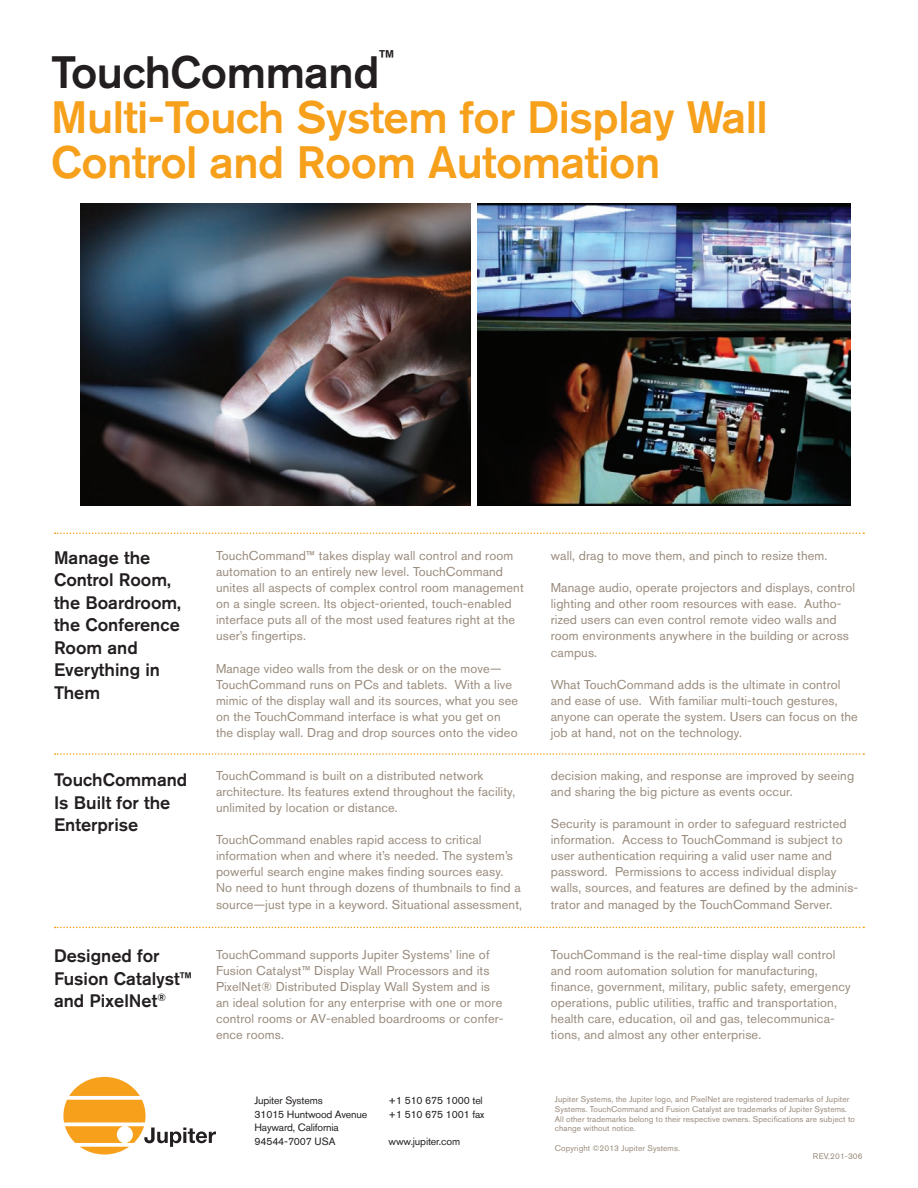
<style>
.page{position:relative;width:918px;height:1188px;background:#fff}
.page>*{position:absolute;margin:0;border:0;box-sizing:border-box;transform-origin:0 0}
.t1{font:500 45px/45px "Akzidenz Grotesk BQ";letter-spacing:-.01em;color:#f6a01b}
.t2{font:500 45px "Akzidenz Grotesk BQ";letter-spacing:-.01em;color:#231f20}
.t3{font:500 22.5px "Akzidenz Grotesk BQ";color:#231f20}
.t4{font:500 18px/22.5px "Akzidenz Grotesk BQ";color:#231f20}
.t5{font:12.75px/16.2px "Akzidenz Grotesk BQ";letter-spacing:.01em;color:#998b7d}
.t6{font:10.5px/13.5px "Akzidenz Grotesk BQ";letter-spacing:-.015em;color:#231f20}
.t7{font:8.25px/9.8px "Akzidenz Grotesk BQ";letter-spacing:.01em;color:#998b7d}
</style>
<div class="page">
<svg style="left:55px;top:532px;width:809px;height:2px"></svg>
<svg style="left:55px;top:753px;width:809px;height:2px"></svg>
<svg style="left:55px;top:927px;width:809px;height:1px"></svg>
<img style="left:477px;top:203px;width:373px;height:302px">
<img style="left:81px;top:203px;width:390px;height:302px">
<svg style="left:63px;top:1077px;width:153px;height:78px"></svg>
<h2 class="t3" style="left:379px;top:45px;width:17px">™</h2>
<h1 class="t2" style="left:51px;top:44px;width:330px">TouchCommand</h1>
<h1 class="t1" style="left:51px;top:94px;width:718px">Multi-Touch System for Display Wall<br>Control and Room Automation</h1>
<h3 class="t4" style="left:54px;top:546px;width:129px">Manage the<br>Control Room, the Boardroom, the Conference<br>Room and<br>Everything in<br>Them</h3>
<p class="t5" style="left:216px;top:547px;width:309px">TouchCommand™ takes display wall control and room automation to an entirely new level. TouchCommand unites all aspects of complex control room management on a single screen. Its object-oriented, touch-enabled interface puts all of the most used features right at the user’s fingertips.</p>
<p class="t5" style="left:216px;top:660px;width:304px">Manage video walls from the desk or on the move— TouchCommand runs on PCs and tablets. With a live mimic of the display wall and its sources, what you see on the TouchCommand interface is what you get on the display wall. Drag and drop sources onto the video</p>
<p class="t5" style="left:551px;top:547px;width:278px">wall, drag to move them, and pinch to resize them.</p>
<p class="t5" style="left:551px;top:579px;width:306px">Manage audio, operate projectors and displays, control lighting and other room resources with ease. Autho&shy;rized users can even control remote video walls and room environments anywhere in the building or across campus.</p>
<p class="t5" style="left:551px;top:676px;width:309px">What TouchCommand adds is the ultimate in control and ease of use. With familiar multi-touch gestures, anyone can operate the system. Users can focus on the job at hand, not on the technology.</p>
<h3 class="t4" style="left:54px;top:768px;width:135px">TouchCommand<br>Is Built for the<br>Enterprise</h3>
<p class="t5" style="left:216px;top:767px;width:301px">TouchCommand is built on a distributed network architecture. Its features extend throughout the facility, unlimited by location or distance.</p>
<p class="t5" style="left:216px;top:831px;width:308px">TouchCommand enables rapid access to critical information when and where it’s needed. The system’s powerful search engine makes finding sources easy.<br>No need to hunt through dozens of thumbnails to find a source—just type in a keyword. Situational assessment,</p>
<p class="t5" style="left:551px;top:767px;width:305px">decision making, and response are improved by seeing and sharing the big picture as events occur.</p>
<p class="t5" style="left:551px;top:815px;width:309px">Security is paramount in order to safeguard restricted information. Access to TouchCommand is subject to user authentication requiring a valid user name and password. Permissions to access individual display walls, sources, and features are defined by the adminis&shy;trator and managed by the TouchCommand Server.</p>
<h3 class="t4" style="left:54px;top:944px;width:140px">Designed for<br>Fusion Catalyst™ and PixelNet<sup>®</sup></h3>
<p class="t5" style="left:216px;top:946px;width:289px">TouchCommand supports Jupiter Systems’ line of Fusion Catalyst™ Display Wall Processors and its PixelNet® Distributed Display Wall System and is an ideal solution for any enterprise with one or more control rooms or AV-enabled boardrooms or confer&shy;ence rooms.</p>
<p class="t5" style="left:551px;top:946px;width:302px">TouchCommand is the real-time display wall control and room automation solution for manufacturing, finance, government, military, public safety, emergency operations, public utilities, traffic and transportation, health care, education, oil and gas, telecommunica&shy;tions, and almost any other enterprise.</p>
<p class="t6" style="left:254px;top:1094px;width:114px">Jupiter Systems<br>31015 Huntwood Avenue<br>Hayward, California<br>94544-7007 USA</p>
<p class="t6" style="left:389px;top:1094px;width:97px">+1 510 675 1000 tel +1 510 675 1001 fax</p>
<p class="t6" style="left:389px;top:1134px;width:73px">www.jupiter.com</p>
<p class="t7" style="left:555px;top:1094px;width:302px">Jupiter Systems, the Jupiter logo, and PixelNet are registered trademarks of Jupiter Systems. TouchCommand and Fusion Catalyst are trademarks of Jupiter Systems.<br>All other trademarks belong to their respective owners. Specifications are subject to change without notice.</p>
<p class="t7" style="left:555px;top:1143px;width:127px">Copyright ©2013 Jupiter Systems.</p>
<p class="t7" style="left:813px;top:1151px;width:51px">REV.201-306</p>
</div>
